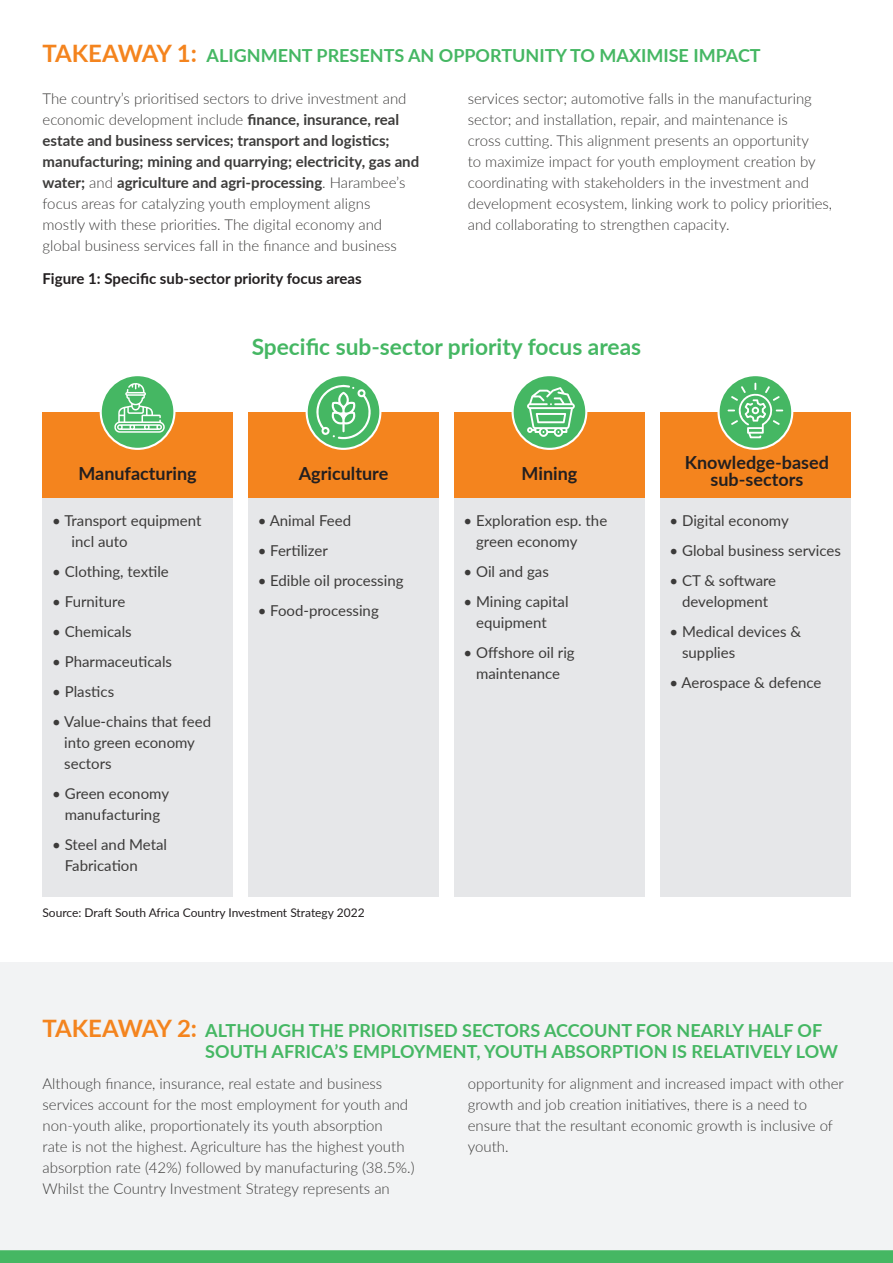
<style>
.page{position:relative;width:893px;height:1263px;background:#fff}
.page>*{position:absolute;margin:0;border:0;box-sizing:border-box;transform-origin:0 0}
.t1{font:700 22.65px "Lato";color:#45b763}
.t2{font:700 18px/21px "Lato";color:#45b763}
.t3{font:700 18px "Lato";color:#231f20}
.t4{font:300 15px/21px "Lato";color:#3c3b3a}
.t5{font:15px/21px "Lato";color:#3c3b3a}
.t6{font:700 15px "Lato";color:#231f20}
.t7{font:12px "Lato";color:#231f20}
.s1{font-size:24px;color:#f4841e}
.s2{font-weight:700}
</style>
<div class="page">
<div style="left:0;top:962px;width:893px;height:301px;background:#f2f3f4"></div>
<div style="left:0;top:1250px;width:893px;height:13px;background:#45b763"></div>
<div style="left:43px;top:456px;width:190px;height:441px;background:#e6e7e9"></div>
<div style="left:248px;top:456px;width:191px;height:441px;background:#e6e7e9"></div>
<div style="left:454px;top:456px;width:190px;height:441px;background:#e6e7e9"></div>
<div style="left:660px;top:456px;width:190px;height:441px;background:#e6e7e9"></div>
<div style="left:43px;top:412px;width:190px;height:85px;background:#f4841e"></div>
<div style="left:248px;top:412px;width:191px;height:85px;background:#f4841e"></div>
<div style="left:454px;top:412px;width:190px;height:85px;background:#f4841e"></div>
<div style="left:660px;top:412px;width:190px;height:85px;background:#f4841e"></div>
<div style="left:101px;top:375px;width:73px;height:74px;background:#45b763;border-radius:50%"></div>
<div style="left:100px;top:374px;width:75px;height:76px;border:2px solid #fff;border-radius:50%"></div>
<svg style="left:307px;top:375px;width:73px;height:74px"></svg>
<div style="left:306px;top:374px;width:75px;height:76px;border:2px solid #fff;border-radius:50%"></div>
<div style="left:513px;top:375px;width:73px;height:74px;background:#45b763;border-radius:50%"></div>
<div style="left:512px;top:374px;width:75px;height:76px;border:2px solid #fff;border-radius:50%"></div>
<svg style="left:719px;top:375px;width:73px;height:74px"></svg>
<div style="left:717px;top:374px;width:76px;height:76px;border:2px solid #fff;border-radius:50%"></div>
<svg style="left:114px;top:382px;width:51px;height:51px"></svg>
<svg style="left:316px;top:385px;width:55px;height:54px;background:#71c888"></svg>
<svg style="left:527px;top:387px;width:48px;height:50px"></svg>
<svg style="left:728px;top:383px;width:55px;height:55px;background:#69c581"></svg>
<p class="t2" style="left:43px;top:46px;width:720px"><span class="s1">TAKEAWAY 1:</span> ALIGNMENT PRESENTS AN OPPORTUNITY TO MAXIMISE IMPACT</p>
<p class="t4" style="left:43px;top:88px;width:378px">The country’s prioritised sectors to drive investment and economic development include <span class="s2">finance, insurance, real estate and business services; transport and logistics; manufacturing; mining and quarrying; electricity, gas and water;</span> and <span class="s2">agriculture and agri-processing</span>. Harambee’s focus areas for catalyzing youth employment aligns<br>mostly with these priorities. The digital economy and global business services fall in the finance and business</p>
<p class="t4" style="left:468px;top:88px;width:366px">services sector; automotive falls in the manufacturing sector; and installation, repair, and maintenance is<br>cross cutting. This alignment presents an opportunity<br>to maximize impact for youth employment creation by coordinating with stakeholders in the investment and development ecosystem, linking work to policy priorities, and collaborating to strengthen capacity.</p>
<p class="t6" style="left:43px;top:268px;width:321px">Figure 1: Specific sub-sector priority focus areas</p>
<h1 class="t1" style="left:252px;top:330px;width:391px">Specific sub-sector priority focus areas</h1>
<p class="t3" style="left:685px;top:456px;width:146px">Knowledge-based</p>
<p class="t3" style="left:299px;top:467px;width:91px">Agriculture</p>
<p class="t3" style="left:710px;top:472px;width:94px">sub-sectors</p>
<p class="t3" style="left:78px;top:467px;width:120px">Manufacturing</p>
<p class="t3" style="left:522px;top:467px;width:57px">Mining</p>
<p class="t5" style="left:72px;top:511px;width:131px;text-indent:-19px">• T ransport equipment incl auto</p>
<p class="t5" style="left:52px;top:560px;width:118px">• Clothing, textile</p>
<p class="t5" style="left:52px;top:592px;width:75px">• Furniture</p>
<p class="t5" style="left:52px;top:622px;width:81px">• Chemicals</p>
<p class="t5" style="left:52px;top:650px;width:121px">• Pharmaceuticals</p>
<p class="t5" style="left:52px;top:680px;width:63px">• Plastics</p>
<p class="t5" style="left:64px;top:712px;width:148px;text-indent:-12px">• Value-chains that feed into green economy sectors</p>
<p class="t5" style="left:52px;top:784px;width:118px;text-align:center">• Green economy manufacturing</p>
<p class="t5" style="left:65px;top:835px;width:104px;text-indent:-13px">• Steel and Metal<br>Fabrication</p>
<p class="t5" style="left:258px;top:511px;width:95px">• Animal Feed</p>
<p class="t5" style="left:258px;top:539px;width:72px">• Fertilizer</p>
<p class="t5" style="left:258px;top:571px;width:147px">• Edible oil processing</p>
<p class="t5" style="left:258px;top:601px;width:123px">• Food-processing</p>
<p class="t7" style="left:43px;top:904px;width:324px">Source: Draft South Africa Country Investment Strategy 2022</p>
<p class="t5" style="left:476px;top:509px;width:133px;text-indent:-13px">• Exploration esp. the green economy</p>
<p class="t5" style="left:464px;top:562px;width:87px">• Oil and gas</p>
<p class="t5" style="left:476px;top:592px;width:94px;text-indent:-13px">• Mining capital equipment</p>
<p class="t5" style="left:464px;top:641px;width:113px;text-align:center">• Offshore oil rig maintenance</p>
<p class="t5" style="left:670px;top:511px;width:121px">• Digital economy</p>
<p class="t5" style="left:670px;top:541px;width:173px">• Global business services</p>
<p class="t5" style="left:670px;top:569px;width:108px;text-align:center">• CT &amp; software development</p>
<p class="t5" style="left:682px;top:622px;width:121px;text-indent:-13px">• Medical devices &amp; supplies</p>
<p class="t5" style="left:670px;top:673px;width:153px">• Aerospace &amp; defence</p>
<p class="t2" style="left:205px;top:1021px;width:634px;text-indent:-163px"><span class="s1">TAKEAWAY 2:</span> ALTHOUGH THE PRIORITISED SECTORS ACCOUNT FOR NEARLY HALF OF<br>SOUTH AFRICA’S EMPLOYMENT, YOUTH ABSORPTION IS RELATIVELY LOW</p>
<p class="t4" style="left:43px;top:1072px;width:374px">Although finance, insurance, real estate and business services account for the most employment for youth and non-youth alike, proportionately its youth absorption<br>rate is not the highest. Agriculture has the highest youth absorption rate (42%) followed by manufacturing (38.5%.)<br>Whilst the Country Investment Strategy represents an</p>
<p class="t4" style="left:468px;top:1072px;width:378px">opportunity for alignment and increased impact with other growth and job creation initiatives, there is a need to ensure that the resultant economic growth is inclusive of youth.</p>
</div>
